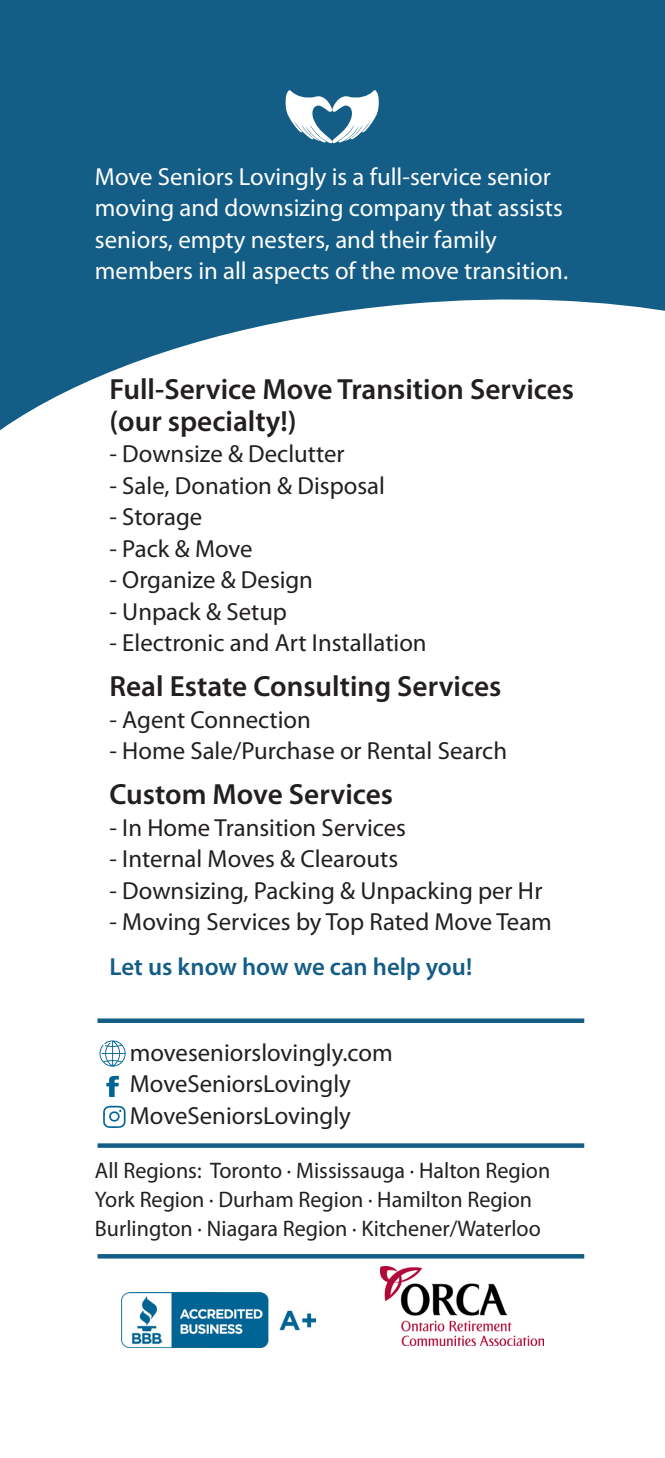
<style>
.page{position:relative;width:665px;height:1458px;background:#fff}
.page>*{position:absolute;margin:0;border:0;box-sizing:border-box;transform-origin:0 0}
.t1{font:600 29.25px "Myriad Pro";color:#231f20}
.t2{font:24.75px "Myriad Pro";color:#231f20}
.t3{font:24.75px/31.5px "Myriad Pro";color:#fff}
.t4{font:600 24.75px "Myriad Pro";color:#135d86}
.t5{font:22.5px "Myriad Pro";color:#231f20}
</style>
<div class="page">
<svg style="left:0;top:134px;width:664px;height:297px;fill:#135d86"></svg>
<div style="left:0;top:0;width:664px;height:134px;background:#135d86"></div>
<div style="left:97px;top:1018px;width:487px;height:5px;background:#135d86"></div>
<div style="left:97px;top:1143px;width:487px;height:5px;background:#135d86"></div>
<div style="left:97px;top:1254px;width:487px;height:5px;background:#135d86"></div>
<img style="left:122px;top:1292px;width:193px;height:56px">
<img style="left:380px;top:1266px;width:163px;height:80px">
<svg style="left:285px;top:90px;width:94px;height:54px"></svg>
<svg style="left:99px;top:1040px;width:27px;height:27px"></svg>
<svg style="left:106px;top:1076px;width:13px;height:22px"></svg>
<svg style="left:103px;top:1106px;width:23px;height:23px"></svg>
<p class="t3" style="left:95px;top:161px;width:474px">Move Seniors Lovingly is a full-service senior moving and downsizing company that assists seniors, empty nesters, and their family members in all aspects of the move transition.</p>
<p class="t1" style="left:109px;top:371px;width:466px">Full-Service Move Transition Services</p>
<p class="t1" style="left:109px;top:402px;width:189px">(our specialty!)</p>
<p class="t2" style="left:109px;top:439px;width:236px">- Downsize &amp; Declutter</p>
<p class="t2" style="left:109px;top:470px;width:277px">- Sale, Donation &amp; Disposal</p>
<p class="t2" style="left:109px;top:502px;width:94px">- Storage</p>
<p class="t2" style="left:109px;top:533px;width:144px">- Pack &amp; Move</p>
<p class="t2" style="left:109px;top:565px;width:205px">- Organize &amp; Design</p>
<p class="t2" style="left:109px;top:596px;width:179px">- Unpack &amp; Setup</p>
<p class="t2" style="left:109px;top:628px;width:318px">- Electronic and Art Installation</p>
<p class="t1" style="left:109px;top:668px;width:393px">Real Estate Consulting Services</p>
<p class="t2" style="left:109px;top:704px;width:203px">- Agent Connection</p>
<p class="t2" style="left:109px;top:736px;width:399px">- Home Sale/Purchase or Rental Search</p>
<p class="t1" style="left:109px;top:776px;width:285px">Custom Move Services</p>
<p class="t2" style="left:109px;top:812px;width:298px">- In Home Transition Services</p>
<p class="t2" style="left:109px;top:844px;width:290px">- Internal Moves &amp; Clearouts</p>
<p class="t2" style="left:109px;top:875px;width:434px">- Downsizing, Packing &amp; Unpacking per Hr</p>
<p class="t2" style="left:109px;top:907px;width:443px">- Moving Services by Top Rated Move Team</p>
<p class="t4" style="left:109px;top:951px;width:364px">Let us know how we can help you!</p>
<p class="t2" style="left:130px;top:1037px;width:264px">moveseniorslovingly.com</p>
<p class="t2" style="left:130px;top:1069px;width:222px">MoveSeniorsLovingly</p>
<p class="t2" style="left:130px;top:1100px;width:222px">MoveSeniorsLovingly</p>
<p class="t5" style="left:95px;top:1156px;width:456px">All Regions: Toronto · Mississauga · Halton Region</p>
<p class="t5" style="left:95px;top:1186px;width:438px">York Region · Durham Region · Hamilton Region</p>
<p class="t5" style="left:95px;top:1215px;width:447px">Burlington · Niagara Region · Kitchener/Waterloo</p>
</div>
